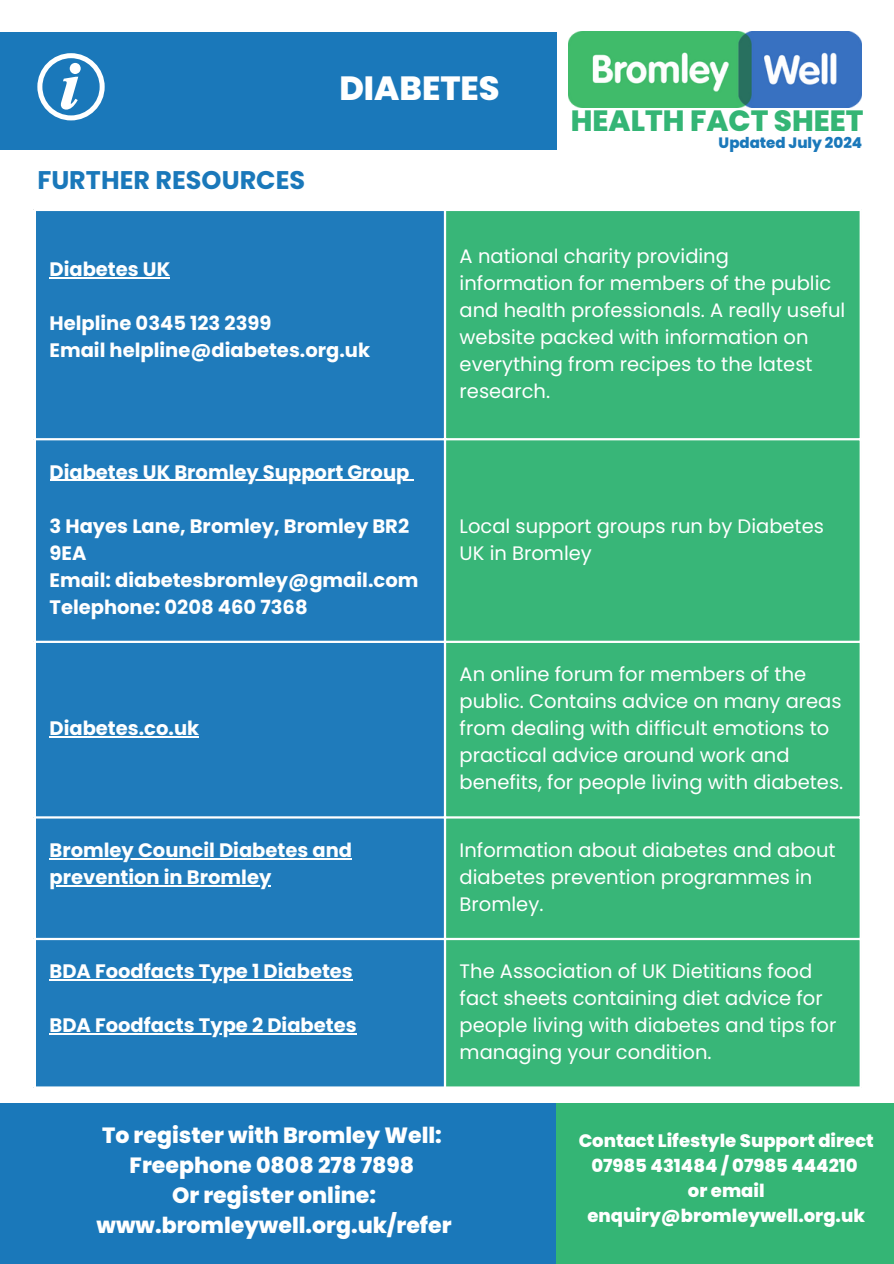
<style>
.page{position:relative;width:894px;height:1264px;background:#fff}
.page>*{position:absolute;margin:0;border:0;box-sizing:border-box;transform-origin:0 0}
.t1{font:800 33.45px "Poppins";color:#fff}
.t2{font:800 29.25px "Poppins";color:#34b575}
.t3{font:700 25.5px "Poppins";color:#1a78ba}
.t4{font:800 22.05px/30.2px "Poppins";color:#fff;text-align:center}
.t5{font:19.5px/27px "Poppins";color:#fff}
.t6{font:700 19.5px/27px "Poppins";color:#fff}
.t7{font:800 18px/24.8px "Poppins";color:#fff;text-align:center}
.t8{font:800 15px "Poppins";color:#1a78ba}
</style>
<div class="page">
<div style="left:0;top:32px;width:556px;height:117px;background:#1a78ba"></div>
<div style="left:0;top:1103px;width:556px;height:160px;background:#1a78ba"></div>
<div style="left:556px;top:1103px;width:337px;height:160px;background:#34b575"></div>
<div style="left:36px;top:211px;width:408px;height:875px;background:#1f7bbb"></div>
<div style="left:446px;top:211px;width:413px;height:875px;background:#38b678"></div>
<hr style="left:49px;top:277px;width:121px;height:1px;background:#fff">
<hr style="left:49px;top:480px;width:360px;height:1px;background:#fff">
<hr style="left:49px;top:736px;width:150px;height:1px;background:#fff">
<hr style="left:49px;top:858px;width:303px;height:1px;background:#fff">
<hr style="left:49px;top:885px;width:222px;height:1px;background:#fff">
<hr style="left:49px;top:979px;width:304px;height:1px;background:#fff">
<hr style="left:49px;top:1033px;width:307px;height:1px;background:#fff">
<hr style="left:34px;top:438px;width:827px;height:2px;background:#fff">
<hr style="left:34px;top:640px;width:827px;height:3px;background:#fff">
<hr style="left:34px;top:816px;width:827px;height:2px;background:#fff">
<hr style="left:34px;top:937px;width:827px;height:3px;background:#fff">
<svg style="left:37px;top:53px;width:68px;height:67px"></svg>
<img style="left:568px;top:31px;width:293px;height:77px">
<h2 class="t3" style="left:37px;top:162px;width:269px">FURTHER RESOURCES</h2>
<p class="t1" style="left:339px;top:65px;width:162px">DIABETES</p>
<h3 class="t2" style="left:570px;top:100px;width:294px">HEALTH FACT SHEET</h3>
<p class="t8" style="left:718px;top:132px;width:145px">Updated July 2024</p>
<p class="t6" style="left:49px;top:256px;width:122px">Diabetes UK</p>
<p class="t6" style="left:49px;top:310px;width:322px">Helpline 0345 123 2399<br>Email helpline@diabetes.org.uk</p>
<p class="t5" style="left:459px;top:242px;width:387px">A national charity providing information for members of the public and health professionals. A really useful website packed with information on everything from recipes to the latest research.</p>
<p class="t6" style="left:49px;top:458px;width:361px">Diabetes UK Bromley Support Group</p>
<p class="t6" style="left:49px;top:512px;width:370px">3 Hayes Lane, Bromley, Bromley BR2<br>9EA<br>Email: diabetesbromley@gmail.com<br>Telephone: 0208 460 7368</p>
<p class="t5" style="left:459px;top:512px;width:366px">Local support groups run by Diabetes<br>UK in Bromley</p>
<p class="t6" style="left:49px;top:715px;width:151px">Diabetes.co.uk</p>
<p class="t5" style="left:459px;top:661px;width:385px">An online forum for members of the public. Contains advice on many areas from dealing with difficult emotions to practical advice around work and benefits, for people living with diabetes.</p>
<p class="t6" style="left:49px;top:836px;width:304px">Bromley Council Diabetes and prevention in Bromley</p>
<p class="t5" style="left:459px;top:836px;width:377px">Information about diabetes and about diabetes prevention programmes in<br>Bromley.</p>
<p class="t6" style="left:49px;top:958px;width:305px">BDA Foodfacts Type 1 Diabetes</p>
<p class="t6" style="left:49px;top:1012px;width:308px">BDA Foodfacts Type 2 Diabetes</p>
<p class="t5" style="left:459px;top:958px;width:378px">The Association of UK Dietitians food fact sheets containing diet advice for people living with diabetes and tips for managing your condition.</p>
<h1 class="t4" style="left:97px;top:1120px;width:356px">To register with Bromley Well:<br>Freephone 0808 278 7898<br>Or register online: www.bromleywell.org.uk/refer</h1>
<p class="t7" style="left:578px;top:1128px;width:296px">Contact Lifestyle Support direct<br>07985 431484 / 07985 444210<br>or email enquiry@bromleywell.org.uk</p>
</div>
